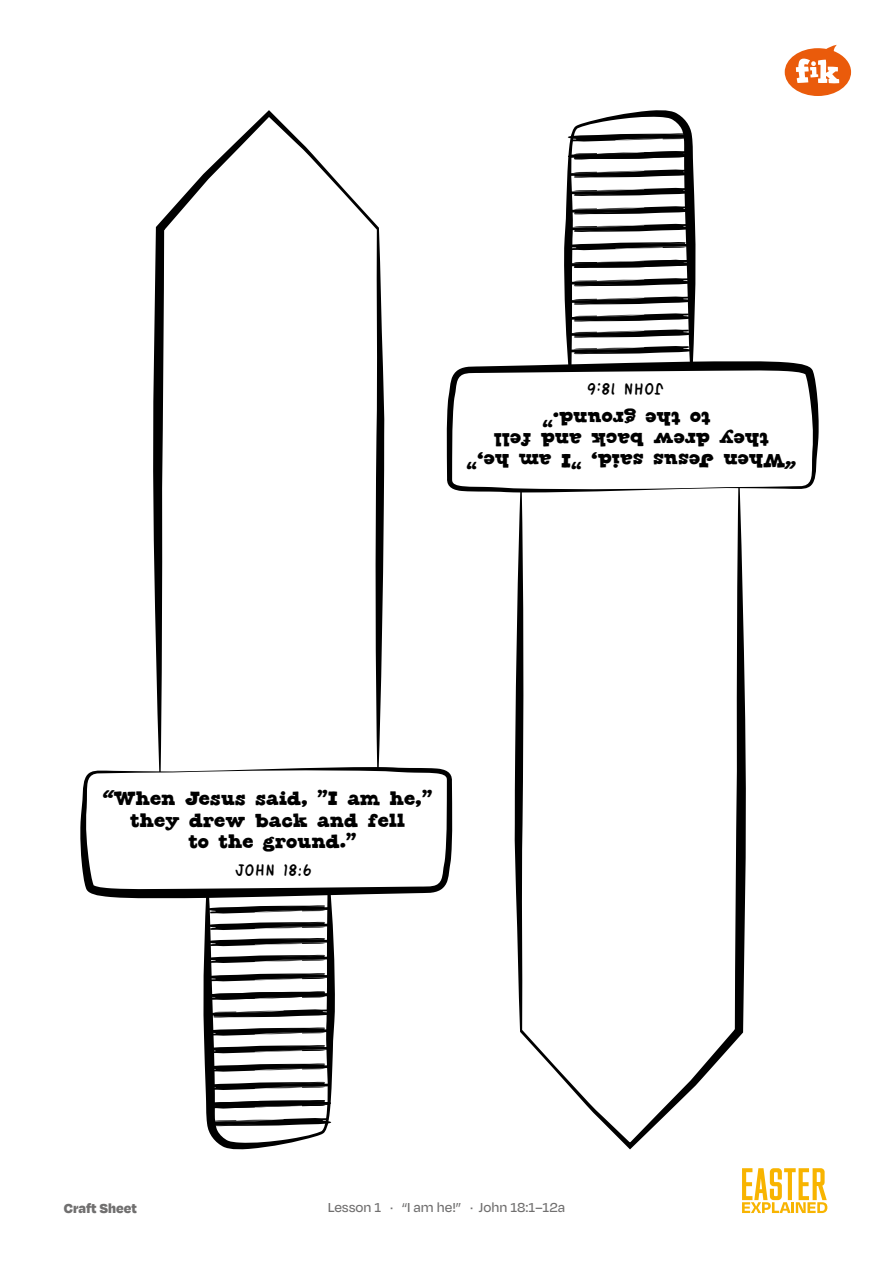
<style>
.page{position:relative;width:893px;height:1263px;background:#fff}
.page>*{position:absolute;margin:0;border:0;box-sizing:border-box;transform-origin:0 0}
.t1{font:21.3px/21.3px "Corn Dog";color:#000;text-align:center}
.t2{font:17.85px "Action Man";letter-spacing:.05em;color:#000}
.t3{font:500 15px "Degular";color:#706f6f}
.t4{font:900 15px "Degular";color:#706f6f}
</style>
<div class="page">
<svg style="left:742px;top:1168px;width:85px;height:45px"></svg>
<svg style="left:153px;top:110px;width:232px;height:657px"></svg>
<svg style="left:514px;top:493px;width:232px;height:656px"></svg>
<svg style="left:80px;top:767px;width:373px;height:132px"></svg>
<svg style="left:202px;top:873px;width:133px;height:277px"></svg>
<svg style="left:446px;top:361px;width:373px;height:131px"></svg>
<svg style="left:564px;top:110px;width:133px;height:276px"></svg>
<svg style="left:785px;top:45px;width:66px;height:51px"></svg>
<p class="t2" style="left:664px;top:401px;width:78px;rotate:-180deg">John 18:6</p>
<p class="t1" style="left:796px;top:472px;width:331px;rotate:-180deg">“When Jesus said, ”I am he,” they drew back and fell<br>to the ground.”</p>
<p class="t1" style="left:103px;top:788px;width:331px">“When Jesus said, ”I am he,” they drew back and fell<br>to the ground.”</p>
<p class="t2" style="left:235px;top:858px;width:78px">John 18:6</p>
<p class="t4" style="left:64px;top:1198px;width:75px">Craft Sheet</p>
<p class="t3" style="left:328px;top:1198px;width:239px">Lesson 1 · “I am he!” · John 18:1–12a</p>
</div>
